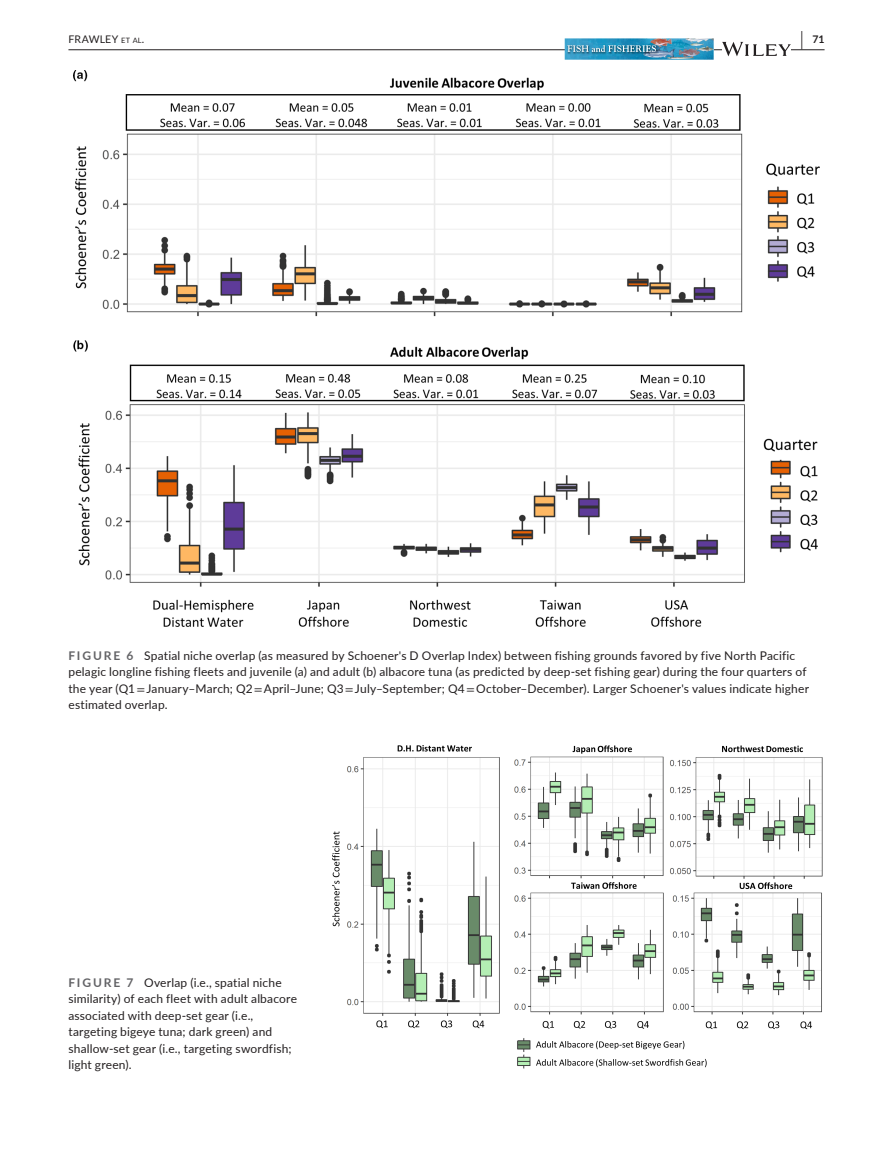
<style>
.page{position:relative;width:893px;height:1174px;background:#fff}
.page>*{position:absolute;margin:0;border:0;box-sizing:border-box;transform-origin:0 0}
.t1{font:12px/16.5px "Lato";letter-spacing:.015em;color:#231f20}
.t2{font:10.5px "Lato";letter-spacing:.02em;color:#231f20}
.t3{font:700 10.5px "Lato";color:#231f20}
.s1{font-size:7.35px}
.s2{font-size:19.5px}
.s3{font-weight:700;color:#636366}
.s4{font-family:"STIX"}
</style>
<div class="page">
<hr style="left:68px;top:49px;width:756px;height:1px;background:#231f20">
<img style="left:565px;top:38px;width:149px;height:22px">
<img style="left:566px;top:43px;width:93px;height:12px">
<svg style="left:567px;top:45px;width:89px;height:7px"></svg>
<svg style="left:722px;top:42px;width:69px;height:14px"></svg>
<img style="left:73px;top:70px;width:747px;height:557px">
<img style="left:332px;top:745px;width:491px;height:324px">
<p class="t2" style="left:68px;top:31px;width:77px">FRAWLEY <span class="s1">et al</span>.</p>
<p class="t3" style="left:801px;top:31px;width:25px"><span class="s2">|</span> 71</p>
<p class="t1" style="left:68px;top:646px;width:742px"><span class="s3">FIGURE 6</span> Spatial niche overlap (as measured by Schoener's D Overlap Index) between fishing grounds favored by five North Pacific pelagic longline fishing fleets and juvenile (a) and adult (b) albacore tuna (as predicted by deep-set fishing gear) during the four quarters of the year (Q1 <span class="s4">=</span> January–March; Q2 <span class="s4">=</span> April–June; Q3 <span class="s4">=</span> July–September; Q4 <span class="s4">=</span> October–December). Larger Schoener's values indicate higher estimated overlap.</p>
<p class="t1" style="left:68px;top:973px;width:230px"><span class="s3">FIGURE 7</span> Overlap (i.e., spatial niche similarity) of each fleet with adult albacore associated with deep-set gear (i.e., targeting bigeye tuna; dark green) and shallow-set gear (i.e., targeting swordfish; light green).</p>
</div>
